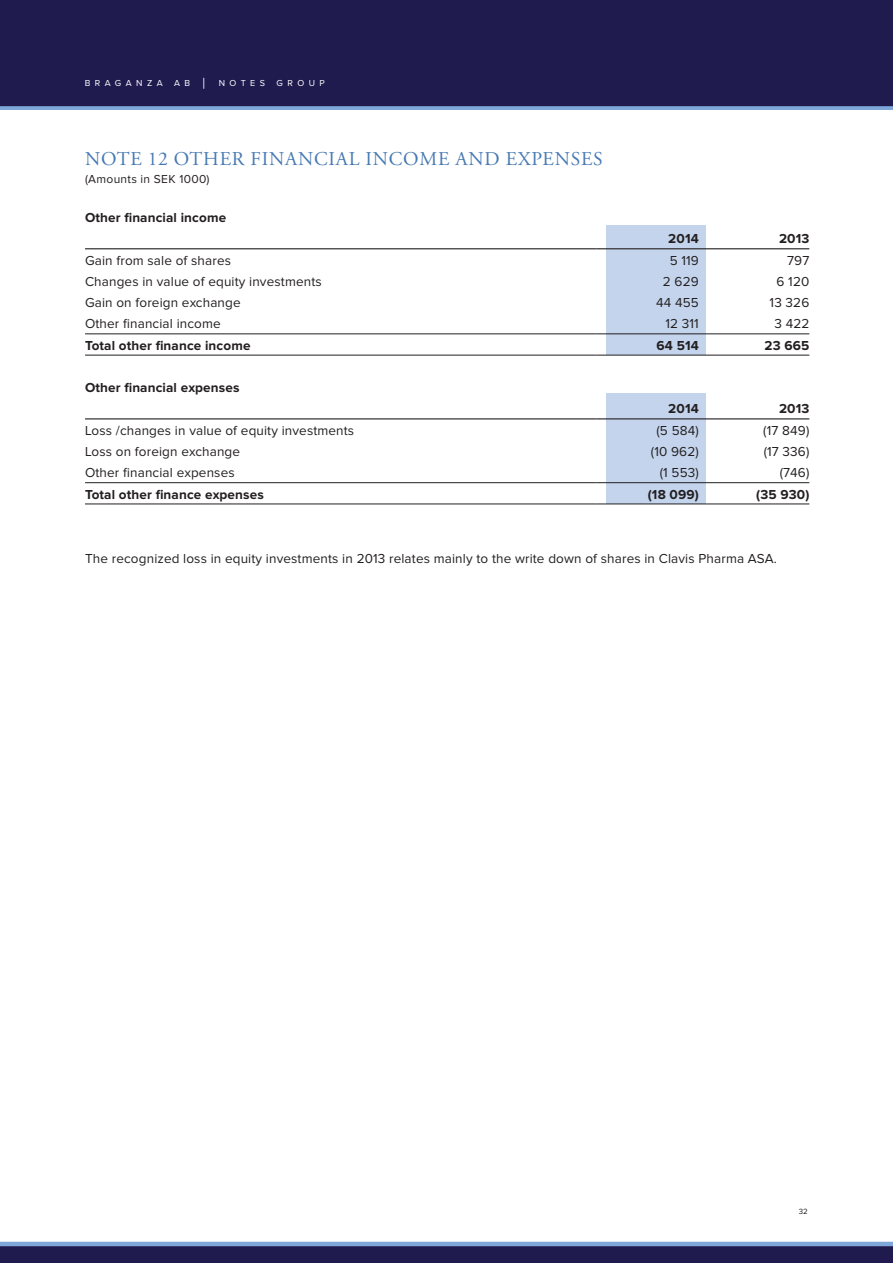
<style>
.page{position:relative;width:893px;height:1263px;background:#fff}
.page>*{position:absolute;margin:0;border:0;box-sizing:border-box;transform-origin:0 0}
.braganza_h3{font:19.5px "Adobe Garamond Pro";letter-spacing:.04em;color:#4679b3}
.tabell_bröd{font:13.5px "Proxima Nova";letter-spacing:.01em;color:#231f20}
.tabell_bröd-2{font:700 13.5px "Proxima Nova";letter-spacing:.01em;color:#231f20}
.BA_Bröd_1{font:13.5px "Proxima Nova";letter-spacing:.01em;color:#231f20}
.braganza_h3-2{font:12px "Proxima Nova";letter-spacing:.025em;color:#231f20}
.sidheader{font:9px "Proxima Nova";letter-spacing:.5em;color:#fff}
.sidheader-2{font:9px "Arial";color:#fff}
.t1{font:7.8px "Proxima Nova";color:#231f20}
</style>
<div class="page">
<div style="left:0;top:0;width:893px;height:111px;background:#201b4f"></div>
<div style="left:0;top:1242px;width:893px;height:21px;background:#201b4f"></div>
<hr style="left:0;top:1242px;width:893px;height:4px;background:#7ea8d9">
<div style="left:0;top:106px;width:893px;height:5px;background:#7ea8d9"></div>
<div style="left:607px;top:225px;width:99px;height:130px;background:#c3d4ec"></div>
<div style="left:607px;top:393px;width:99px;height:110px;background:#c3d4ec"></div>
<hr style="left:85px;top:482px;width:512px;height:1px;background:#231f20">
<hr style="left:597px;top:482px;width:106px;height:1px;background:#231f20">
<hr style="left:703px;top:482px;width:106px;height:1px;background:#231f20">
<hr style="left:85px;top:504px;width:512px;height:1px;background:#231f20">
<hr style="left:597px;top:504px;width:106px;height:1px;background:#231f20">
<hr style="left:703px;top:504px;width:106px;height:1px;background:#231f20">
<hr style="left:85px;top:334px;width:512px;height:1px;background:#231f20">
<hr style="left:597px;top:334px;width:106px;height:1px;background:#231f20">
<hr style="left:703px;top:334px;width:106px;height:1px;background:#231f20">
<hr style="left:85px;top:355px;width:512px;height:1px;background:#231f20">
<hr style="left:597px;top:355px;width:106px;height:1px;background:#231f20">
<hr style="left:703px;top:355px;width:106px;height:1px;background:#231f20">
<hr style="left:85px;top:248px;width:512px;height:1px;background:#231f20">
<hr style="left:597px;top:248px;width:106px;height:1px;background:#231f20">
<hr style="left:703px;top:248px;width:106px;height:1px;background:#231f20">
<hr style="left:85px;top:418px;width:512px;height:1px;background:#231f20">
<hr style="left:597px;top:418px;width:106px;height:1px;background:#231f20">
<hr style="left:703px;top:418px;width:106px;height:1px;background:#231f20">
<p class="sidheader" style="left:85px;top:79px;width:80px">BRAGANZA</p>
<p class="sidheader" style="left:174px;top:79px;width:18px">A B</p>
<p class="sidheader-2" style="left:202px;top:77px;width:7px">│</p>
<p class="sidheader" style="left:219px;top:79px;width:48px">NOTES</p>
<p class="sidheader" style="left:277px;top:79px;width:50px">GROUP</p>
<p class="braganza_h3" style="left:85px;top:147px;width:519px">NOTE 12 OTHER FINANCIAL INCOME AND EXPENSES</p>
<p class="braganza_h3-2" style="left:85px;top:174px;width:126px">(Amounts in SEK 1000)</p>
<p class="tabell_bröd-2" style="left:85px;top:212px;width:143px">Other financial income</p>
<p class="tabell_bröd-2" style="left:668px;top:233px;width:32px">2014</p>
<p class="tabell_bröd-2" style="left:779px;top:233px;width:32px">2013</p>
<p class="tabell_bröd" style="left:85px;top:254px;width:148px">Gain from sale of shares</p>
<p class="tabell_bröd" style="left:670px;top:254px;width:31px">5 119</p>
<p class="tabell_bröd" style="left:787px;top:254px;width:24px">797</p>
<p class="tabell_bröd" style="left:85px;top:275px;width:238px">Changes in value of equity investments</p>
<p class="tabell_bröd" style="left:663px;top:275px;width:37px">2 629</p>
<p class="tabell_bröd" style="left:777px;top:275px;width:34px">6 120</p>
<p class="tabell_bröd" style="left:85px;top:297px;width:157px">Gain on foreign exchange</p>
<p class="tabell_bröd" style="left:656px;top:297px;width:44px">44 455</p>
<p class="tabell_bröd" style="left:770px;top:297px;width:41px">13 326</p>
<p class="tabell_bröd" style="left:85px;top:318px;width:137px">Other financial income</p>
<p class="tabell_bröd" style="left:665px;top:318px;width:35px">12 311</p>
<p class="tabell_bröd" style="left:774px;top:318px;width:36px">3 422</p>
<p class="tabell_bröd-2" style="left:85px;top:339px;width:167px">Total other finance income</p>
<p class="tabell_bröd-2" style="left:657px;top:339px;width:44px">64 514</p>
<p class="tabell_bröd-2" style="left:765px;top:339px;width:46px">23 665</p>
<p class="tabell_bröd-2" style="left:85px;top:382px;width:156px">Other financial expenses</p>
<p class="tabell_bröd-2" style="left:668px;top:403px;width:32px">2014</p>
<p class="tabell_bröd-2" style="left:779px;top:403px;width:32px">2013</p>
<p class="tabell_bröd" style="left:85px;top:424px;width:271px">Loss /changes in value of equity investments</p>
<p class="tabell_bröd" style="left:656px;top:424px;width:44px">(5 584)</p>
<p class="tabell_bröd" style="left:763px;top:424px;width:48px">(17 849)</p>
<p class="tabell_bröd" style="left:85px;top:445px;width:157px">Loss on foreign exchange</p>
<p class="tabell_bröd" style="left:651px;top:445px;width:49px">(10 962)</p>
<p class="tabell_bröd" style="left:764px;top:445px;width:47px">(17 336)</p>
<p class="tabell_bröd" style="left:85px;top:467px;width:151px">Other financial expenses</p>
<p class="tabell_bröd" style="left:660px;top:467px;width:41px">(1 553)</p>
<p class="tabell_bröd" style="left:780px;top:467px;width:31px">(746)</p>
<p class="tabell_bröd-2" style="left:85px;top:488px;width:180px">Total other finance expenses</p>
<p class="tabell_bröd-2" style="left:648px;top:488px;width:52px">(18 099)</p>
<p class="tabell_bröd-2" style="left:756px;top:488px;width:55px">(35 930)</p>
<p class="BA_Bröd_1" style="left:85px;top:553px;width:693px">The recognized loss in equity investments in 2013 relates mainly to the write down of shares in Clavis Pharma ASA.</p>
<p class="t1" style="left:799px;top:1208px;width:11px">32</p>
</div>
